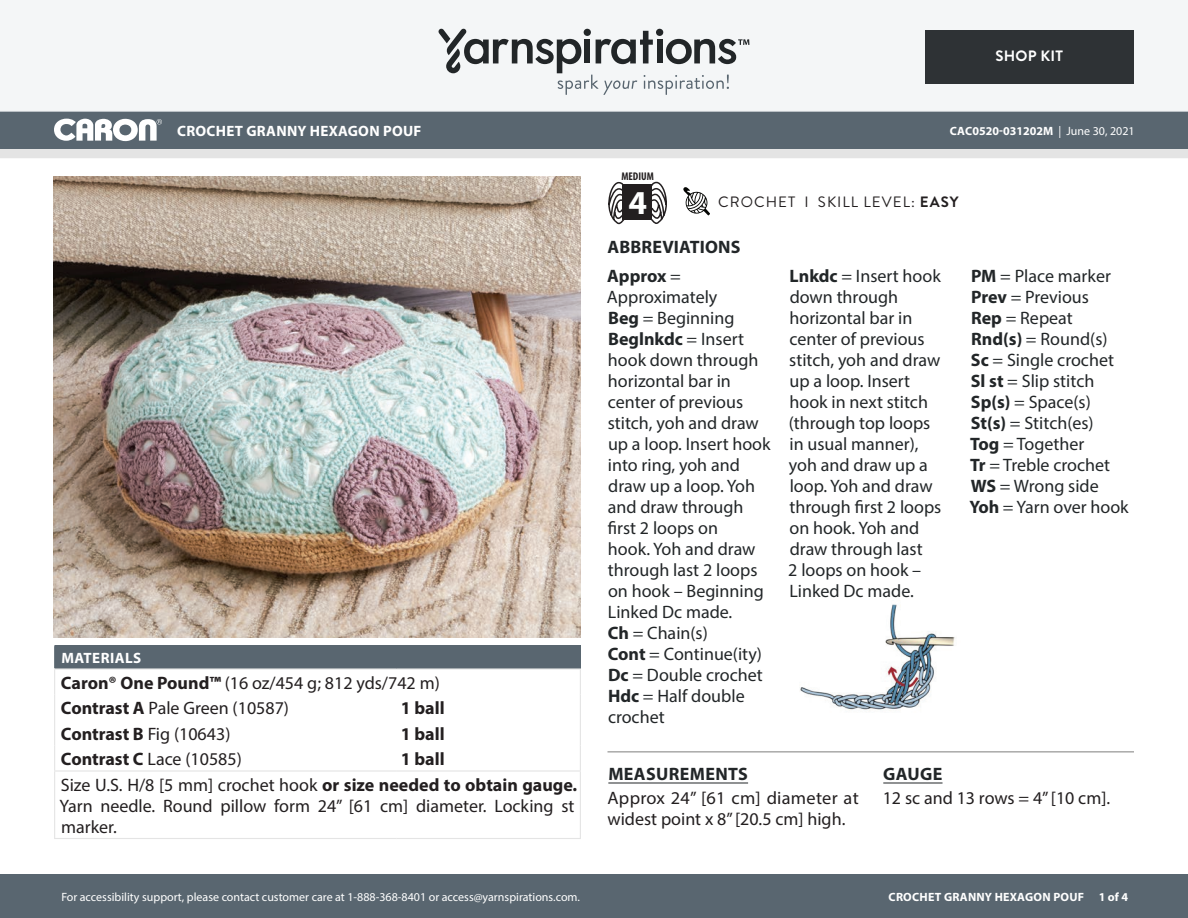
<style>
.page{position:relative;width:1188px;height:918px;background:#fff}
.page>*{position:absolute;margin:0;border:0;box-sizing:border-box;transform-origin:0 0}
.t1{font:700 33.6px "Myriad Pro";color:#fff}
.Abbreviations_-_With{font:18px/21px "Myriad Pro";color:#222628}
.Materials_-_Needle{font:18px/21px "Myriad Pro";color:#231f20}
.Body_-__Auto_Style_w{font:18px/21px "Myriad Pro";color:#231f20}
.Material_-__Colors_i{font:18px "Myriad Pro";color:#231f20}
.Materials_-_Brand{font:18px "Myriad Pro";color:#231f20}
.Body_-_HEADERS_-_Und{font:700 18px "Myriad Pro";letter-spacing:.015em;color:#222628}
.Material_-__Colors_i-2{font:700 18px "Myriad Pro";color:#231f20}
.Materials_-__Header{font:700 15px "Myriad Pro";letter-spacing:.02em;color:#fff}
.Type_of_pattern___Sk{font:15px "Brandon Grotesque";letter-spacing:.07em;color:#231f20}
.t2{font:700 15px "Brandon Grotesque";letter-spacing:.02em;color:#fff}
.t3{font:12px "Myriad Pro";color:#fff}
.t4{font:700 12px "Myriad Pro";letter-spacing:.02em;color:#fff}
.t5{font:700 12px "Myriad Pro";color:#fff}
.t6{font:700 condensed 11.25px "Myriad Pro";color:#231f20}
.s1{font-weight:400}
.s2{font-weight:700}
</style>
<div class="page">
<div style="left:0;top:875px;width:1188px;height:43px;background:#596670"></div>
<div style="left:0;top:149px;width:1188px;height:9px;background:#e4e4e4"></div>
<div style="left:0;top:111px;width:1188px;height:38px;background:#596670"></div>
<div style="left:0;top:0;width:1188px;height:112px;background:#f4f6f7"></div>
<svg style="left:438px;top:29px;width:311px;height:66px"></svg>
<div style="left:925px;top:30px;width:209px;height:54px;background:#2e3235"></div>
<svg style="left:54px;top:119px;width:108px;height:22px"></svg>
<svg style="left:683px;top:187px;width:27px;height:28px"></svg>
<svg style="left:608px;top:181px;width:18px;height:43px"></svg>
<svg style="left:649px;top:181px;width:18px;height:43px"></svg>
<div style="left:622px;top:185px;width:30px;height:35px;background:#231f20"></div>
<img style="left:54px;top:177px;width:527px;height:461px">
<hr style="left:608px;top:783px;width:140px;height:1px;background:#222628">
<hr style="left:883px;top:783px;width:60px;height:1px;background:#222628">
<hr style="left:608px;top:752px;width:526px;height:1px;background:#7e7e7d">
<img style="left:800px;top:604px;width:155px;height:107px">
<div style="left:55px;top:646px;width:525px;height:23px;background:#596670"></div>
<hr style="left:54px;top:645px;width:342px;height:1px;background:#596670">
<hr style="left:396px;top:645px;width:185px;height:1px;background:#596670">
<hr style="left:54px;top:668px;width:342px;height:2px;background:#e4e4e4">
<hr style="left:396px;top:668px;width:185px;height:2px;background:#e4e4e4">
<svg style="left:54px;top:646px;width:1px;height:124px"></svg>
<svg style="left:580px;top:646px;width:1px;height:124px"></svg>
<hr style="left:54px;top:772px;width:1px;height:66px;background:#e4e4e4">
<hr style="left:54px;top:770px;width:342px;height:2px;background:#e4e4e4">
<hr style="left:396px;top:770px;width:185px;height:2px;background:#e4e4e4">
<hr style="left:580px;top:772px;width:1px;height:66px;background:#e4e4e4">
<hr style="left:54px;top:838px;width:342px;height:1px;background:#e4e4e4">
<hr style="left:396px;top:838px;width:185px;height:1px;background:#e4e4e4">
<p class="t2" style="left:995px;top:46px;width:69px">SHOP KIT</p>
<p class="Materials_-__Header" style="left:177px;top:121px;width:246px">CROCHET GRANNY HEXAGON POUF</p>
<p class="t5" style="left:950px;top:123px;width:186px">CAC0520-031202M <span class="s1">| June 30, 2021</span></p>
<p class="t6" style="left:621px;top:169px;width:34px">MEDIUM</p>
<h1 class="t1" style="left:629px;top:180px;width:20px">4</h1>
<p class="Type_of_pattern___Sk" style="left:718px;top:192px;width:242px">CROCHET I SKILL LEVEL: <span class="s2">EASY</span></p>
<p class="Materials_-__Header" style="left:61px;top:648px;width:81px">MATERIALS</p>
<p class="Materials_-_Brand" style="left:61px;top:671px;width:380px"><span class="s2">Caron® One Pound™</span> (16 oz/454 g; 812 yds/742 m)</p>
<p class="Material_-__Colors_i" style="left:61px;top:697px;width:230px"><span class="s2">Contrast A</span> Pale Green (10587)</p>
<p class="Material_-__Colors_i-2" style="left:401px;top:696px;width:45px">1 ball</p>
<p class="Material_-__Colors_i" style="left:61px;top:722px;width:171px"><span class="s2">Contrast B</span> Fig (10643)</p>
<p class="Material_-__Colors_i-2" style="left:401px;top:722px;width:45px">1 ball</p>
<p class="Material_-__Colors_i" style="left:61px;top:748px;width:182px"><span class="s2">Contrast C</span> Lace (10585)</p>
<p class="Material_-__Colors_i-2" style="left:401px;top:747px;width:45px">1 ball</p>
<p class="Materials_-_Needle" style="left:60px;top:774px;width:519px">Size U.S. H/8 [5 mm] crochet hook <span class="s2">or size needed to obtain gauge.<br></span>Yarn needle. Round pillow form 24” [61 cm] diameter. Locking st marker.</p>
<p class="t3" style="left:61px;top:889px;width:520px">For accessibility support, please contact customer care at 1-888-368-8401 or access@yarnspirations.com.</p>
<p class="Body_-_HEADERS_-_Und" style="left:608px;top:235px;width:135px">ABBREVIATIONS</p>
<p class="Abbreviations_-_With" style="left:607px;top:265px;width:112px"><span class="s2">Approx</span> =<br>Approximately</p>
<p class="Abbreviations_-_With" style="left:608px;top:307px;width:128px"><span class="s2">Beg</span> = Beginning</p>
<p class="Abbreviations_-_With" style="left:608px;top:328px;width:164px"><span class="s2">Beglnkdc</span> = Insert hook down through horizontal bar in center of previous stitch, yoh and draw up a loop. Insert hook into ring, yoh and draw up a loop. Yoh and draw through first 2 loops on<br>hook. Yoh and draw through last 2 loops on hook – Beginning<br>Linked Dc made.</p>
<p class="Abbreviations_-_With" style="left:608px;top:622px;width:102px"><span class="s2">Ch</span> = Chain(s)</p>
<p class="Abbreviations_-_With" style="left:608px;top:643px;width:156px"><span class="s2">Cont</span> = Continue(ity)</p>
<p class="Abbreviations_-_With" style="left:608px;top:664px;width:156px"><span class="s2">Dc</span> = Double crochet</p>
<p class="Abbreviations_-_With" style="left:608px;top:685px;width:138px"><span class="s2">Hdc</span> = Half double crochet</p>
<p class="Abbreviations_-_With" style="left:788px;top:265px;width:155px"><span class="s2">Lnkdc</span> = Insert hook down through horizontal bar in center of previous stitch, yoh and draw up a loop. Insert hook in next stitch (through top loops in usual manner), yoh and draw up a loop. Yoh and draw through first 2 loops on hook. Yoh and draw through last<br>2 loops on hook –<br>Linked Dc made.</p>
<p class="Abbreviations_-_With" style="left:971px;top:265px;width:141px"><span class="s2">PM</span> = Place marker</p>
<p class="Abbreviations_-_With" style="left:971px;top:286px;width:119px"><span class="s2">Prev</span> = Previous</p>
<p class="Abbreviations_-_With" style="left:971px;top:307px;width:103px"><span class="s2">Rep</span> = Repeat</p>
<p class="Abbreviations_-_With" style="left:971px;top:328px;width:138px"><span class="s2">Rnd(s)</span> = Round(s)</p>
<p class="Abbreviations_-_With" style="left:971px;top:349px;width:145px"><span class="s2">Sc</span> = Single crochet</p>
<p class="Abbreviations_-_With" style="left:971px;top:370px;width:125px"><span class="s2">Sl st</span> = Slip stitch</p>
<p class="Abbreviations_-_With" style="left:971px;top:391px;width:121px"><span class="s2">Sp(s)</span> = Space(s)</p>
<p class="Abbreviations_-_With" style="left:971px;top:412px;width:124px"><span class="s2">St(s)</span> = Stitch(es)</p>
<p class="Abbreviations_-_With" style="left:970px;top:433px;width:116px"><span class="s2">Tog</span> = Together</p>
<p class="Abbreviations_-_With" style="left:970px;top:454px;width:142px"><span class="s2">Tr</span> = Treble crochet</p>
<p class="Abbreviations_-_With" style="left:971px;top:475px;width:129px"><span class="s2">WS</span> = Wrong side</p>
<p class="Abbreviations_-_With" style="left:969px;top:496px;width:161px"><span class="s2">Yoh</span> = Yarn over hook</p>
<p class="Body_-_HEADERS_-_Und" style="left:608px;top:762px;width:141px">MEASUREMENTS</p>
<p class="Body_-__Auto_Style_w" style="left:608px;top:787px;width:253px">Approx 24” [61 cm] diameter at widest point x 8” [20.5 cm] high.</p>
<p class="Body_-_HEADERS_-_Und" style="left:883px;top:762px;width:61px">GAUGE</p>
<p class="Body_-__Auto_Style_w" style="left:883px;top:787px;width:229px">12 sc and 13 rows = 4” [10 cm].</p>
<p class="t4" style="left:889px;top:889px;width:241px">CROCHET GRANNY HEXAGON POUF 1 of 4</p>
</div>
